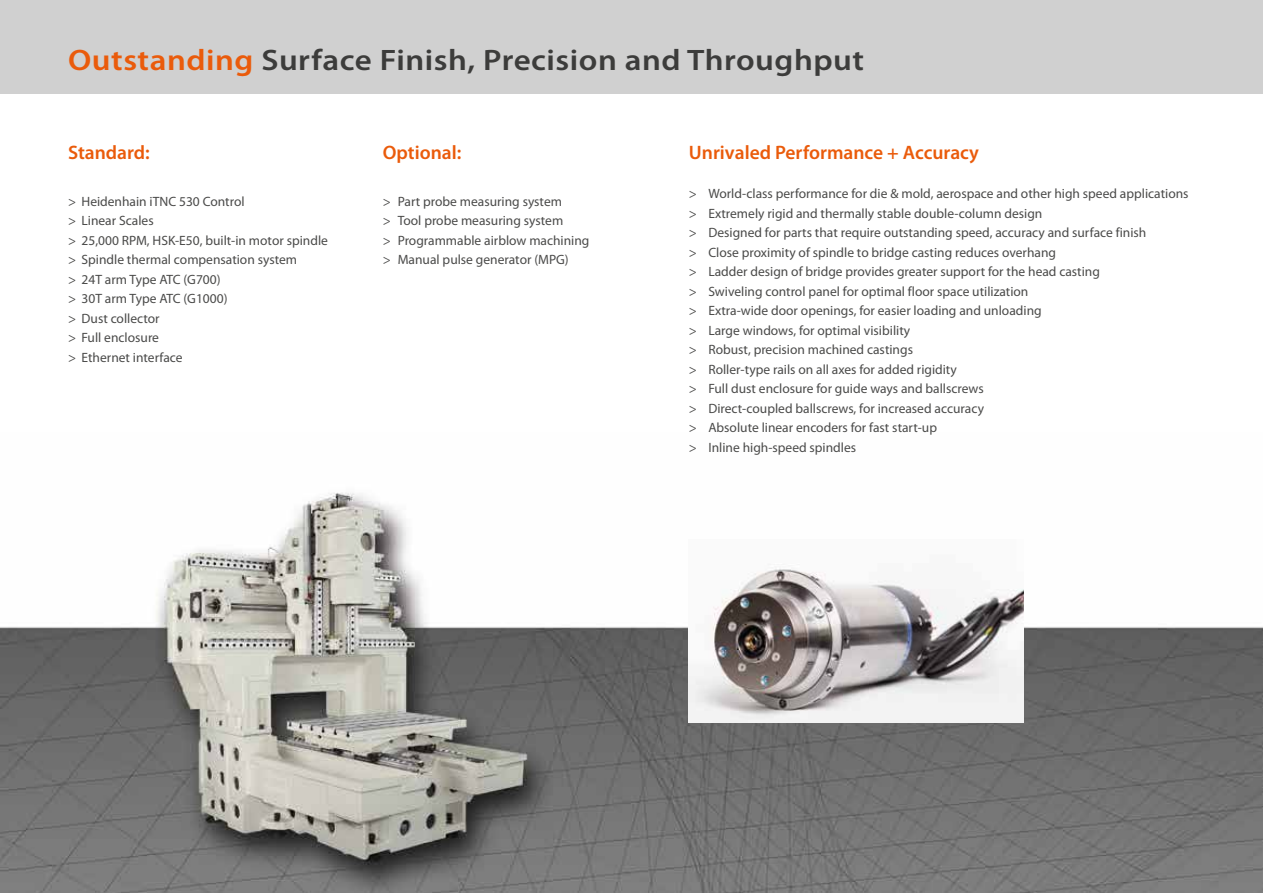
<style>
.page{position:relative;width:1263px;height:893px;background:#fff}
.page>*{position:absolute;margin:0;border:0;box-sizing:border-box;transform-origin:0 0}
.t1{font:600 29.7px "Myriad Pro";letter-spacing:.015em;color:#3c3c3b;scale:1.11 1}
.t2{font:600 19.5px "Myriad Pro";color:#ea5b0b}
.t3{font:13.5px/19.5px "Myriad Pro";color:#4a4a49}
.s1{color:#ea5b0b}
</style>
<div class="page">
<img style="left:0;top:492px;width:1263px;height:401px">
<div style="left:0;top:0;width:1263px;height:94px;background:#d0d0d0"></div>
<img style="left:689px;top:539px;width:335px;height:184px">
<h1 class="t1" style="left:68px;top:42px;width:719px"><span class="s1">Outstanding</span> Surface Finish, Precision and Throughput</h1>
<h2 class="t2" style="left:68px;top:140px;width:83px">Standard:</h2>
<p class="t3" style="left:68px;top:191px;width:261px">&gt; Heidenhain iTNC 530 Control<br>&gt; Linear Scales<br>&gt; 25,000 RPM, HSK-E50, built-in motor spindle &gt; Spindle thermal compensation system<br>&gt; 24T arm Type ATC (G700)<br>&gt; 30T arm Type ATC (G1000)<br>&gt; Dust collector<br>&gt; Full enclosure<br>&gt; Ethernet interface</p>
<h2 class="t2" style="left:383px;top:140px;width:80px">Optional:</h2>
<p class="t3" style="left:383px;top:191px;width:208px">&gt; Part probe measuring system<br>&gt; Tool probe measuring system<br>&gt; Programmable airblow machining &gt; Manual pulse generator (MPG)</p>
<h2 class="t2" style="left:689px;top:140px;width:292px">Unrivaled Performance + Accuracy</h2>
<p class="t3" style="left:689px;top:184px;width:501px">&gt; World-class performance for die &amp; mold, aerospace and other high speed applications &gt; Extremely rigid and thermally stable double-column design<br>&gt; Designed for parts that require outstanding speed, accuracy and surface finish<br>&gt; Close proximity of spindle to bridge casting reduces overhang<br>&gt; Ladder design of bridge provides greater support for the head casting<br>&gt; Swiveling control panel for optimal floor space utilization<br>&gt; Extra-wide door openings, for easier loading and unloading<br>&gt; Large windows, for optimal visibility<br>&gt; Robust, precision machined castings<br>&gt; Roller-type rails on all axes for added rigidity<br>&gt; Full dust enclosure for guide ways and ballscrews<br>&gt; Direct-coupled ballscrews, for increased accuracy<br>&gt; Absolute linear encoders for fast start-up<br>&gt; Inline high-speed spindles</p>
</div>
